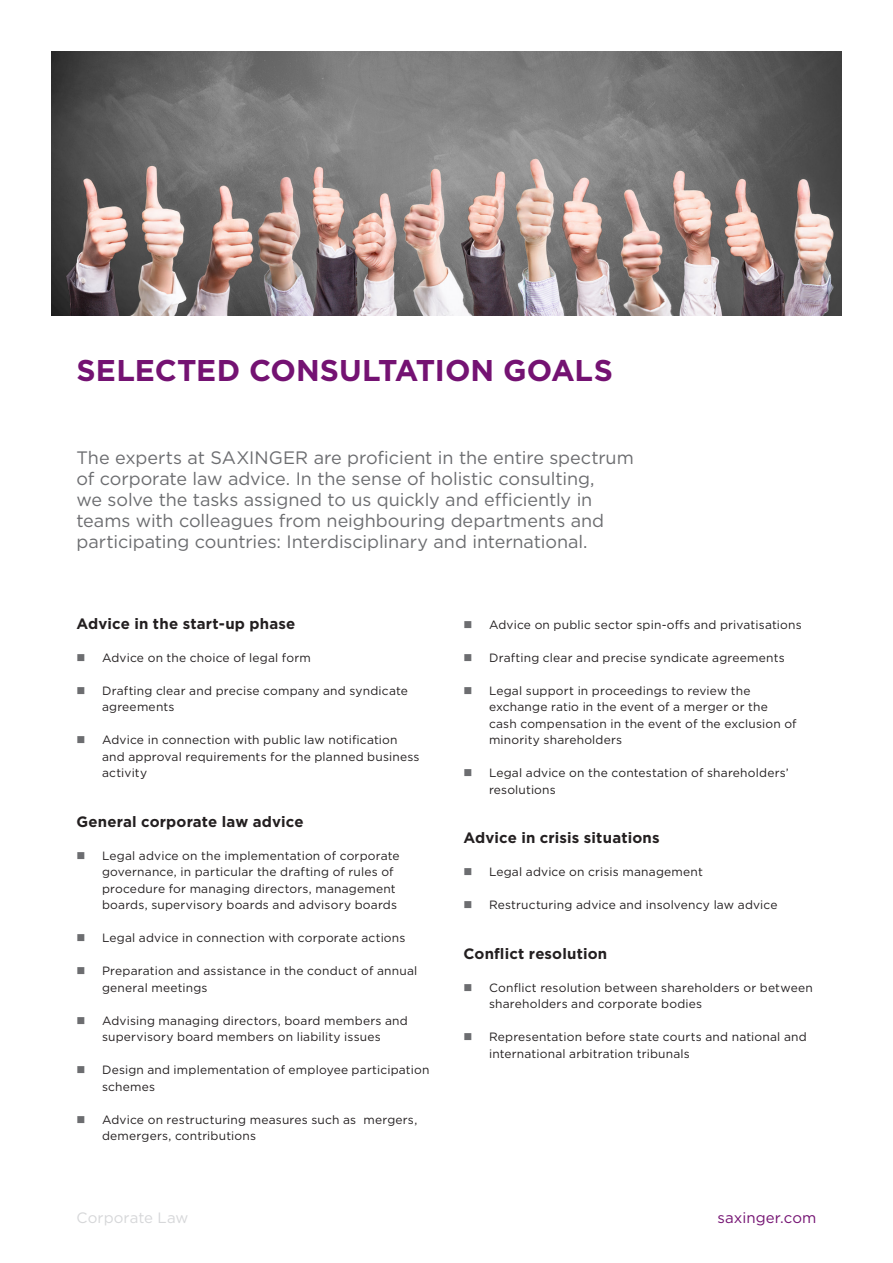
<style>
.page{position:relative;width:893px;height:1263px;background:#fff}
.page>*{position:absolute;margin:0;border:0;box-sizing:border-box;transform-origin:0 0}
.t1{font:700 30px "Gotham";color:#741272}
.Überschrift{font:18px/21px "Gotham";letter-spacing:-.005em;color:#6c6d70}
.Subtitel{font:700 15px "Gotham";letter-spacing:.01em;color:#231f20}
.Subtitle_small{font:700 15px "Gotham";letter-spacing:.01em;color:#231f20}
.BF_Name{font:15px "Gotham";letter-spacing:.005em;color:#d6d7d9}
.t2{font:15px "Gotham";letter-spacing:.005em;color:#741272}
.t3{font:12px/16.5px "Gotham";letter-spacing:.015em;color:#231f20}
</style>
<div class="page">
<img style="left:51px;top:51px;width:791px;height:264px">
<h2 class="t1" style="left:77px;top:351px;width:538px">SELECTED CONSULTATION GOALS</h2>
<p class="Überschrift" style="left:77px;top:446px;width:559px">The experts at SAXINGER are proficient in the entire spectrum of corporate law advice. In the sense of holistic consulting,<br>we solve the tasks assigned to us quickly and efficiently in teams with colleagues from neighbouring departments and participating countries: Interdisciplinary and international.</p>
<p class="Subtitle_small" style="left:77px;top:613px;width:220px">Advice in the start-up phase</p>
<p class="t3" style="left:102px;top:649px;width:210px">Advice on the choice of legal form</p>
<p class="t3" style="left:102px;top:682px;width:307px">Drafting clear and precise company and syndicate agreements</p>
<p class="t3" style="left:102px;top:731px;width:319px">Advice in connection with public law notification and approval requirements for the planned business activity</p>
<p class="Subtitel" style="left:77px;top:811px;width:228px">General corporate law advice</p>
<p class="t3" style="left:102px;top:847px;width:299px">Legal advice on the implementation of corporate governance, in particular the drafting of rules of procedure for managing directors, management boards, supervisory boards and advisory boards</p>
<p class="t3" style="left:102px;top:929px;width:305px">Legal advice in connection with corporate actions</p>
<p class="t3" style="left:102px;top:962px;width:317px">Preparation and assistance in the conduct of annual general meetings</p>
<p class="t3" style="left:102px;top:1012px;width:307px">Advising managing directors, board members and supervisory board members on liability issues</p>
<p class="t3" style="left:102px;top:1061px;width:329px">Design and implementation of employee participation schemes</p>
<p class="t3" style="left:102px;top:1111px;width:317px">Advice on restructuring measures such as mergers, demergers, contributions</p>
<p class="t3" style="left:489px;top:616px;width:314px">Advice on public sector spin-offs and privatisations</p>
<p class="t3" style="left:489px;top:649px;width:297px">Drafting clear and precise syndicate agreements</p>
<p class="t3" style="left:489px;top:682px;width:309px">Legal support in proceedings to review the exchange ratio in the event of a merger or the cash compensation in the event of the exclusion of minority shareholders</p>
<p class="t3" style="left:489px;top:764px;width:301px">Legal advice on the contestation of shareholders’ resolutions</p>
<p class="Subtitel" style="left:463px;top:828px;width:198px">Advice in crisis situations</p>
<p class="t3" style="left:489px;top:863px;width:215px">Legal advice on crisis management</p>
<p class="t3" style="left:489px;top:896px;width:290px">Restructuring advice and insolvency law advice</p>
<p class="Subtitel" style="left:463px;top:943px;width:145px">Conflict resolution</p>
<p class="t3" style="left:489px;top:979px;width:325px">Conflict resolution between shareholders or between shareholders and corporate bodies</p>
<p class="t3" style="left:489px;top:1028px;width:319px">Representation before state courts and national and international arbitration tribunals</p>
<p class="BF_Name" style="left:77px;top:1208px;width:113px">Corporate Law</p>
<p class="t2" style="left:717px;top:1208px;width:100px">saxinger.com</p>
</div>
